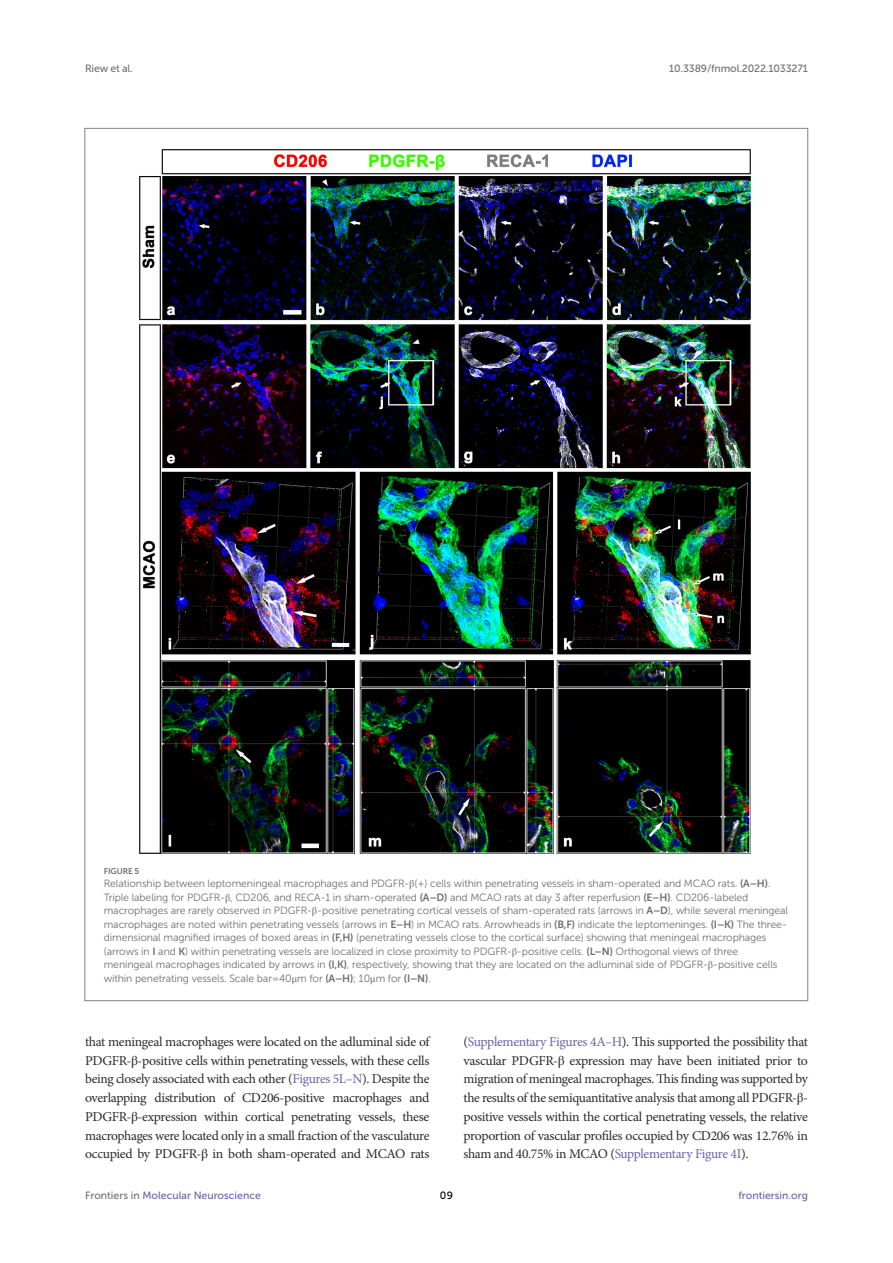
<style>
.page{position:relative;width:893px;height:1263px;background:#fff}
.page>*{position:absolute;margin:0;border:0;box-sizing:border-box;transform-origin:0 0}
.TEXT_FLUSH{font:13.5px/18.8px "Minion Pro";letter-spacing:-.025em;color:#2b2b2a;text-align:justify}
.FIG_LEG{font:10.5px/13.5px "Museo Sans 300";letter-spacing:-.01em;color:#706f70}
.t1{font:10.5px "Museo Sans 500";color:#6a61ab}
.t2{font:10.5px "Museo Sans 500";letter-spacing:-.015em;color:#706f70}
.t3{font:10.5px "Museo Sans 500";color:#000}
.FIG_HD{font:8.25px "Museo Sans 700";letter-spacing:-.01em;color:#706f70}
.s1{font-family:"STIX General"}
.s2{font-family:"Museo Sans 700"}
.s3{color:#6a61ab}
.s4{color:#706f70}
</style>
<div class="page">
<img style="left:139px;top:149px;width:613px;height:705px">
<p class="t2" style="left:85px;top:63px;width:49px">Riew et al.</p>
<p class="t2" style="left:669px;top:63px;width:140px">10.3389/fnmol.2022.1033271</p>
<p class="FIG_HD" style="left:104px;top:866px;width:37px">FIGURE 5</p>
<p class="FIG_LEG" style="left:104px;top:877px;width:686px">Relationship between leptomeningeal macrophages and PDGFR-<span class="s1">β</span>(+) cells within penetrating vessels in sham-operated and MCAO rats. <span class="s2">(A–H)</span>.<br>Triple labeling for PDGFR-<span class="s1">β</span>, CD206, and RECA-1 in sham-operated <span class="s2">(A–D)</span> and MCAO rats at day 3 after reperfusion <span class="s2">(E–H)</span>. CD206-labeled macrophages are rarely observed in PDGFR-<span class="s1">β</span>-positive penetrating cortical vessels of sham-operated rats (arrows in <span class="s2">A–D</span>), while several meningeal macrophages are noted within penetrating vessels (arrows in <span class="s2">E–H</span>) in MCAO rats. Arrowheads in <span class="s2">(B,F)</span> indicate the leptomeninges. <span class="s2">(I–K)</span> The three&shy;dimensional magnified images of boxed areas in <span class="s2">(F,H)</span> (penetrating vessels close to the cortical surface) showing that meningeal macrophages (arrows in <span class="s2">I</span> and <span class="s2">K</span>) within penetrating vessels are localized in close proximity to PDGFR-<span class="s1">β</span>-positive cells. <span class="s2">(L–N)</span> Orthogonal views of three meningeal macrophages indicated by arrows in <span class="s2">(I,K)</span>, respectively, showing that they are located on the adluminal side of PDGFR-<span class="s1">β</span>-positive cells within penetrating vessels. Scale bar = 40 <span class="s1">μ</span>m for <span class="s2">(A–H)</span>; 10 <span class="s1">μ</span>m for <span class="s2">(I–N)</span>.</p>
<p class="TEXT_FLUSH" style="left:85px;top:1032px;width:346px">that meningeal macrophages were located on the adluminal side of PDGFR-<span class="s1">β</span>-positive cells within penetrating vessels, with these cells being closely associated with each other (<span class="s3">Figures 5L–N</span>). Despite the overlapping distribution of CD206-positive macrophages and PDGFR-<span class="s1">β</span>-expression within cortical penetrating vessels, these macrophages were located only in a small fraction of the vasculature occupied by PDGFR-<span class="s1">β</span> in both sham-operated and MCAO rats</p>
<p class="TEXT_FLUSH" style="left:463px;top:1032px;width:346px">(<span class="s3">Supplementary Figures 4A–H</span>). This supported the possibility that vascular PDGFR-<span class="s1">β</span> expression may have been initiated prior to migration of meningeal macrophages. This finding was supported by the results of the semiquantitative analysis that among all PDGFR-<span class="s1">β&shy;</span>positive vessels within the cortical penetrating vessels, the relative proportion of vascular profiles occupied by CD206 was 12.76% in sham and 40.75% in MCAO (<span class="s3">Supplementary Figure 4I</span>).</p>
<p class="t1" style="left:85px;top:1190px;width:177px"><span class="s4">Frontiers in</span> Molecular Neuroscience</p>
<p class="t3" style="left:440px;top:1190px;width:15px">09</p>
<p class="t1" style="left:738px;top:1190px;width:71px">frontiersin.org</p>
</div>
